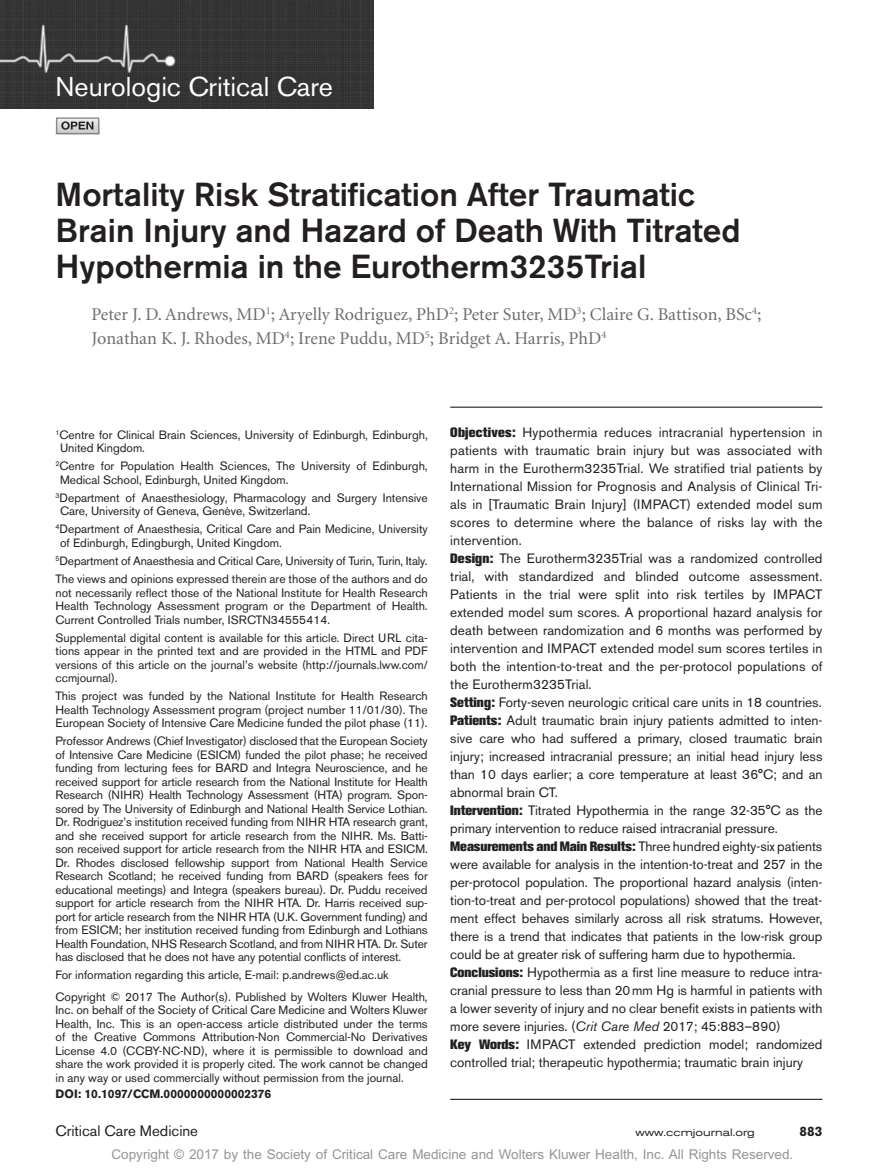
<style>
.page{position:relative;width:878px;height:1175px;background:#fff}
.page>*{position:absolute;margin:0;border:0;box-sizing:border-box;transform-origin:0 0}
.t1{font:500 33px/36px "Akzidenz Grotesk BE";color:#231f20}
.t2{font:27px "Akzidenz Grotesk BE";color:#fff}
.t3{font:18px/24px "Minion";color:#6c6d70}
.t4{font:15px "Akzidenz Grotesk BE";color:#231f20}
.t5{font:13.5px/18px "Akzidenz Grotesk BE";color:#231f20}
.t6{font:13.5px "Arial MT Std";color:#939598}
.t7{font:700 13.5px "Akzidenz Grotesk BE";color:#231f20}
.t8{font:12px/13.5px "Akzidenz Grotesk BE";color:#231f20}
.t9{font:700 12px "Akzidenz Grotesk BE";color:#231f20}
.t10{font:expanded 10.5px "Akzidenz Grotesk BE";color:#231f20}
.s1{font-weight:800}
.s2{font-style:italic}
</style>
<div class="page">
<img style="left:0;top:0;width:374px;height:108px">
<hr style="left:450px;top:406px;width:372px;height:2px;background:#231f20">
<hr style="left:450px;top:1098px;width:372px;height:1px;background:#231f20">
<img style="left:56px;top:117px;width:44px;height:18px">
<div style="left:56px;top:117px;width:43px;height:17px;border:1px solid #808285"></div>
<svg style="left:61px;top:121px;width:32px;height:9px"></svg>
<h2 class="t2" style="left:56px;top:70px;width:279px">Neurologic Critical Care</h2>
<h1 class="t1" style="left:56px;top:176px;width:686px">Mortality Risk Stratification After Traumatic<br>Brain Injury and Hazard of Death With Titrated<br>Hypothermia in the Eurotherm3235Trial</h1>
<h3 class="t3" style="left:91px;top:303px;width:671px">Peter J. D. Andrews, MD<sup>1</sup>; Aryelly Rodriguez, PhD<sup>2</sup>; Peter Suter, MD<sup>3</sup>; Claire G. Battison, BSc<sup>4</sup>;<br>Jonathan K. J. Rhodes, MD<sup>4</sup>; Irene Puddu, MD<sup>5</sup>; Bridget A. Harris, PhD<sup>4</sup></h3>
<p class="t8" style="left:60px;top:428px;width:369px;text-indent:-4px"><sup>1</sup>Centre for Clinical Brain Sciences, University of Edinburgh, Edinburgh,<br>United Kingdom.</p>
<p class="t8" style="left:60px;top:459px;width:369px;text-indent:-4px"><sup>2</sup>Centre for Population Health Sciences, The University of Edinburgh,<br>Medical School, Edinburgh, United Kingdom.</p>
<p class="t8" style="left:60px;top:491px;width:369px;text-indent:-4px"><sup>3</sup>Department of Anaesthesiology, Pharmacology and Surgery Intensive<br>Care, University of Geneva, Genève, Switzerland.</p>
<p class="t8" style="left:60px;top:522px;width:369px;text-indent:-4px"><sup>4</sup>Department of Anaesthesia, Critical Care and Pain Medicine, University of Edinburgh, Edingburgh, United Kingdom.</p>
<p class="t8" style="left:56px;top:552px;width:373px;line-height:18px"><sup>5</sup>Department of Anaesthesia and Critical Care, University of Turin, Turin, Italy.<br>The views and opinions expressed therein are those of the authors and do</p>
<p class="t8" style="left:56px;top:585px;width:373px;text-align:justify">not necessarily reflect those of the National Institute for Health Research Health Technology Assessment program or the Department of Health.<br>Current Controlled Trials number, ISRCTN34555414.</p>
<p class="t8" style="left:56px;top:630px;width:374px;text-align:justify">Supplemental digital content is available for this article. Direct URL cita&shy;tions appear in the printed text and are provided in the HTML and PDF versions of this article on the journal’s website (http://journals.lww.com/ ccmjournal).</p>
<p class="t8" style="left:56px;top:689px;width:374px;text-align:justify">This project was funded by the National Institute for Health Research Health Technology Assessment program (project number 11/01/30). The European Society of Intensive Care Medicine funded the pilot phase (11).</p>
<p class="t8" style="left:56px;top:734px;width:374px;text-align:justify">Professor Andrews (Chief Investigator) disclosed that the European Society of Intensive Care Medicine (ESICM) funded the pilot phase; he received funding from lecturing fees for BARD and Integra Neuroscience, and he received support for article research from the National Institute for Health Research (NIHR) Health Technology Assessment (HTA) program. Spon&shy;sored by The University of Edinburgh and National Health Service Lothian.<br>Dr. Rodriguez’s institution received funding from NIHR HTA research grant, and she received support for article research from the NIHR. Ms. Batti&shy;son received support for article research from the NIHR HTA and ESICM.<br>Dr. Rhodes disclosed fellowship support from National Health Service Research Scotland; he received funding from BARD (speakers fees for educational meetings) and Integra (speakers bureau). Dr. Puddu received support for article research from the NIHR HTA. Dr. Harris received sup&shy;port for article research from the NIHR HTA (U.K. Government funding) and from ESICM; her institution received funding from Edinburgh and Lothians Health Foundation, NHS Research Scotland, and from NIHR HTA. Dr. Suter has disclosed that he does not have any potential conflicts of interest.</p>
<p class="t8" style="left:56px;top:968px;width:335px">For information regarding this article, E-mail: p.andrews@ed.ac.uk</p>
<p class="t8" style="left:56px;top:990px;width:374px;text-align:justify">Copyright © 2017 The Author(s). Published by Wolters Kluwer Health, Inc. on behalf of the Society of Critical Care Medicine and Wolters Kluwer Health, Inc. This is an open-access article distributed under the terms of the Creative Commons Attribution-Non Commercial-No Derivatives License 4.0 (CCBY-NC-ND), where it is permissible to download and share the work provided it is properly cited. The work cannot be changed in any way or used commercially without permission from the journal.</p>
<p class="t9" style="left:56px;top:1087px;width:217px">DOI: 10.1097/CCM.0000000000002376</p>
<p class="t5" style="left:450px;top:423px;width:374px"><span class="s1">Objectives:</span> Hypothermia reduces intracranial hypertension in patients with traumatic brain injury but was associated with harm in the Eurotherm3235Trial. We stratified trial patients by International Mission for Prognosis and Analysis of Clinical Tri&shy;als in [Traumatic Brain Injury] (IMPACT) extended model sum scores to determine where the balance of risks lay with the intervention.<br><span class="s1">Design:</span> The Eurotherm3235Trial was a randomized controlled trial, with standardized and blinded outcome assessment.<br>Patients in the trial were split into risk tertiles by IMPACT extended model sum scores. A proportional hazard analysis for death between randomization and 6 months was performed by intervention and IMPACT extended model sum scores tertiles in both the intention-to-treat and the per-protocol populations of the Eurotherm3235Trial.<br><span class="s1">Setting:</span> Forty-seven neurologic critical care units in 18 countries.<br><span class="s1">Patients:</span> Adult traumatic brain injury patients admitted to inten&shy;sive care who had suffered a primary, closed traumatic brain injury; increased intracranial pressure; an initial head injury less than 10 days earlier; a core temperature at least 36°C; and an abnormal brain CT.<br><span class="s1">Intervention:</span> Titrated Hypothermia in the range 32-35°C as the primary intervention to reduce raised intracranial pressure.<br><span class="s1">Measurements and Main Results:</span> Three hundred eighty-six patients were available for analysis in the intention-to-treat and 257 in the per-protocol population. The proportional hazard analysis (inten&shy;tion-to-treat and per-protocol populations) showed that the treat&shy;ment effect behaves similarly across all risk stratums. However, there is a trend that indicates that patients in the low-risk group could be at greater risk of suffering harm due to hypothermia.<br><span class="s1">Conclusions:</span> Hypothermia as a first line measure to reduce intra&shy;cranial pressure to less than 20mm Hg is harmful in patients with a lower severity of injury and no clear benefit exists in patients with more severe injuries. (<span class="s2">Crit Care Med</span> 2017; 45:883–890)<br><span class="s1">Key Words:</span> IMPACT extended prediction model; randomized controlled trial; therapeutic hypothermia; traumatic brain injury</p>
<p class="t4" style="left:56px;top:1121px;width:144px">Critical Care Medicine</p>
<p class="t10" style="left:635px;top:1126px;width:121px">www.ccmjournal.org</p>
<p class="t7" style="left:799px;top:1123px;width:25px">883</p>
<p class="t6" style="left:111px;top:1146px;width:683px">Copyright © 2017 by the Society of Critical Care Medicine and Wolters Kluwer Health, Inc. All Rights Reserved.</p>
</div>
